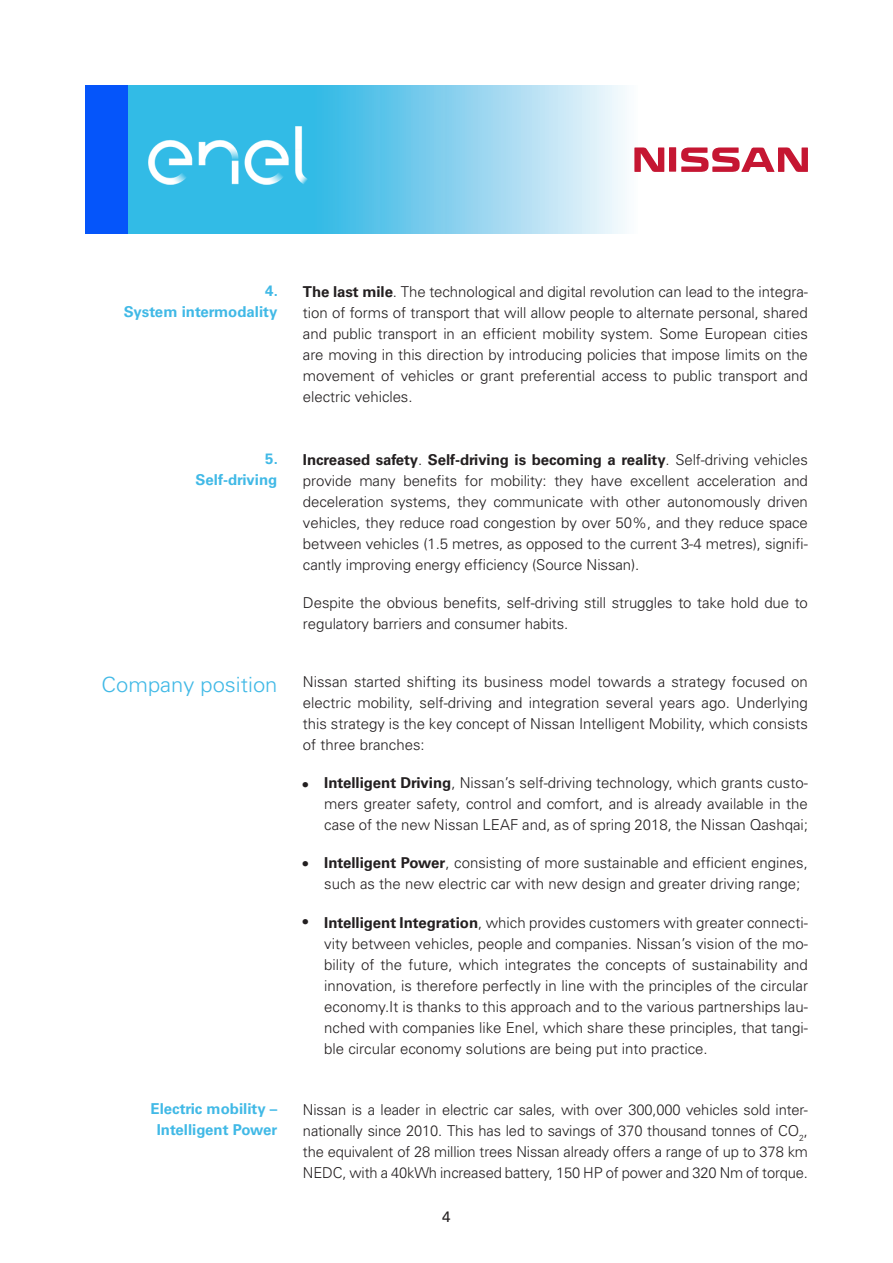
<style>
.page{position:relative;width:893px;height:1263px;background:#fff}
.page>*{position:absolute;margin:0;border:0;box-sizing:border-box;transform-origin:0 0}
.t1{font:300 21px "Univers";color:#41b9e6;scale:1.05 1}
.t2{font:300 15px/21px "Univers";color:#231f20;text-align:justify}
.t3{font:700 15px/21px "Univers";color:#41b9e6;text-align:center}
.t4{font:15px "Univers";color:#231f20}
.t5{font:700 14.7px "Univers";color:#231f20}
.s1{font-weight:700}
</style>
<div class="page">
<svg style="left:128px;top:85px;width:497px;height:149px;background:#76ceed"></svg>
<div style="left:85px;top:85px;width:43px;height:149px;background:#0555fa"></div>
<div style="left:669px;top:147px;width:7px;height:25px;background:#c51632"></div>
<svg style="left:634px;top:147px;width:30px;height:25px"></svg>
<svg style="left:681px;top:147px;width:127px;height:25px"></svg>
<img style="left:149px;top:126px;width:158px;height:58px">
<p class="t3" style="left:265px;top:280px;width:14px">4.</p>
<p class="t3" style="left:124px;top:301px;width:155px">System intermodality</p>
<p class="t3" style="left:265px;top:448px;width:14px">5.</p>
<p class="t3" style="left:196px;top:469px;width:83px">Self-driving</p>
<p class="t1" style="left:102px;top:672px;width:169px">Company position</p>
<p class="t3" style="left:151px;top:1099px;width:128px">Electric mobility –<br>Intelligent Power</p>
<p class="t2" style="left:303px;top:281px;width:506px"><span class="s1">The last mile</span>. The technological and digital revolution can lead to the integra&shy;tion of forms of transport that will allow people to alternate personal, shared and public transport in an efficient mobility system. Some European cities are moving in this direction by introducing policies that impose limits on the movement of vehicles or grant preferential access to public transport and electric vehicles.</p>
<p class="t2" style="left:303px;top:449px;width:506px"><span class="s1">Increased safety</span>. <span class="s1">Self-driving is becoming a reality</span>. Self-driving vehicles provide many benefits for mobility: they have excellent acceleration and deceleration systems, they communicate with other autonomously driven vehicles, they reduce road congestion by over 50%, and they reduce space between vehicles (1.5 metres, as opposed to the current 3-4 metres), signifi&shy;cantly improving energy efficiency (Source Nissan).</p>
<p class="t2" style="left:303px;top:592px;width:506px">Despite the obvious benefits, self-driving still struggles to take hold due to regulatory barriers and consumer habits.</p>
<p class="t2" style="left:303px;top:672px;width:506px">Nissan started shifting its business model towards a strategy focused on electric mobility, self-driving and integration several years ago. Underlying this strategy is the key concept of Nissan Intelligent Mobility, which consists of three branches:</p>
<p class="t2" style="left:324px;top:773px;width:485px"><span class="s1">Intelligent Driving</span>, Nissan’s self-driving technology, which grants custo&shy;mers greater safety, control and comfort, and is already available in the case of the new Nissan LEAF and, as of spring 2018, the Nissan Qashqai;</p>
<p class="t2" style="left:324px;top:853px;width:485px"><span class="s1">Intelligent Power</span>, consisting of more sustainable and efficient engines, such as the new electric car with new design and greater driving range;</p>
<p class="t2" style="left:324px;top:912px;width:485px"><span class="s1">Intelligent Integration</span>, which provides customers with greater connecti&shy;vity between vehicles, people and companies. Nissan’s vision of the mo&shy;bility of the future, which integrates the concepts of sustainability and innovation, is therefore perfectly in line with the principles of the circular economy.It is thanks to this approach and to the various partnerships lau&shy;nched with companies like Enel, which share these principles, that tangi&shy;ble circular economy solutions are being put into practice.</p>
<p class="t5" style="left:303px;top:776px;width:7px">•</p>
<p class="t5" style="left:303px;top:855px;width:7px">•</p>
<p class="t5" style="left:303px;top:914px;width:7px">•</p>
<p class="t2" style="left:303px;top:1099px;width:506px">Nissan is a leader in electric car sales, with over 300,000 vehicles sold inter&shy;nationally since 2010. This has led to savings of 370 thousand tonnes of CO<sub>2</sub>, the equivalent of 28 million trees Nissan already offers a range of up to 378 km NEDC, with a 40kWh increased battery, 150 HP of power and 320 Nm of torque.</p>
<p class="t4" style="left:442px;top:1208px;width:10px">4</p>
</div>
